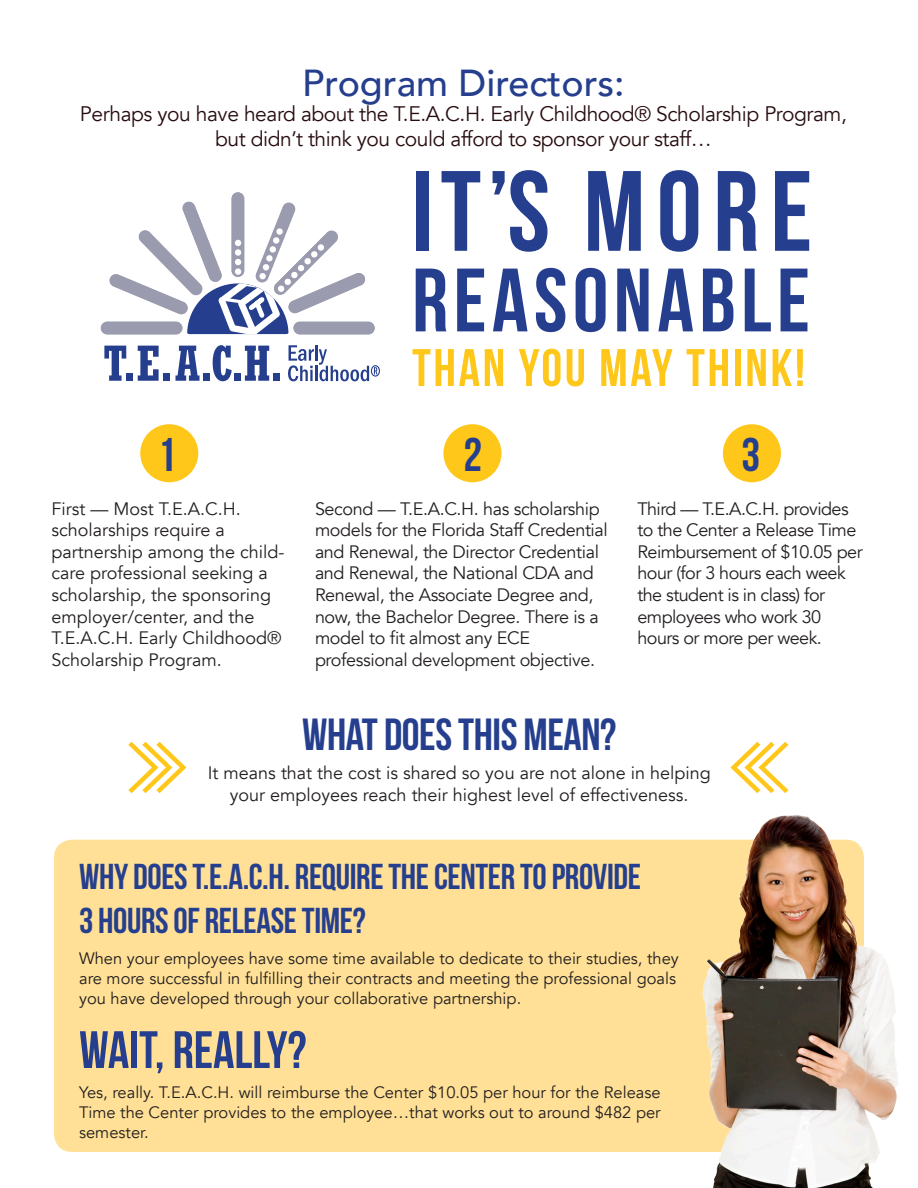
<style>
.page{position:relative;width:918px;height:1188px;background:#fff}
.page>*{position:absolute;margin:0;border:0;box-sizing:border-box;transform-origin:0 0}
.t1{font:114px "Bebas Neue";letter-spacing:.1em;color:#253f8e}
.t2{font:89.7px "Bebas Neue";letter-spacing:.06em;color:#253f8e}
.t3{font:52.65px "Bebas Neue";letter-spacing:.05em;color:#fec719}
.t4{font:52.5px "Bebas Neue";color:#253f8e}
.t5{font:47.25px "Bebas Neue";color:#253f8e}
.t6{font:45px "Bebas Neue";letter-spacing:-.01em;color:#253f8e}
.t7{font:500 37.5px "Avenir";color:#253f8e}
.t8{font:36px "Bebas Neue";letter-spacing:-.01em;color:#253f8e}
.t9{font:21px "Avenir";letter-spacing:-.02em;color:#280d0f}
.t10{font:18px/21.6px "Avenir";letter-spacing:-.02em;color:#231f20}
.t11{font:18px/21.6px "Avenir";color:#231f20}
.t12{font:16.5px/19.8px "Avenir";color:#231f20}
</style>
<div class="page">
<div style="left:54px;top:840px;width:810px;height:312px;background:#ffe096;border-radius:18px"></div>
<img style="left:695px;top:815px;width:203px;height:373px">
<div style="left:140px;top:424px;width:58px;height:58px;background:#fec719;border-radius:50%"></div>
<div style="left:443px;top:424px;width:58px;height:58px;background:#fec719;border-radius:50%"></div>
<div style="left:723px;top:424px;width:58px;height:58px;background:#fec719;border-radius:50%"></div>
<svg style="left:104px;top:346px;width:22px;height:35px"></svg>
<div style="left:126px;top:373px;width:7px;height:8px;background:#253f8e"></div>
<svg style="left:138px;top:346px;width:21px;height:35px"></svg>
<div style="left:163px;top:373px;width:7px;height:8px;background:#253f8e"></div>
<svg style="left:176px;top:346px;width:24px;height:35px"></svg>
<div style="left:203px;top:373px;width:7px;height:8px;background:#253f8e"></div>
<svg style="left:213px;top:345px;width:19px;height:36px"></svg>
<div style="left:234px;top:373px;width:7px;height:8px;background:#253f8e"></div>
<svg style="left:245px;top:346px;width:24px;height:35px"></svg>
<div style="left:273px;top:373px;width:7px;height:8px;background:#253f8e"></div>
<div style="left:232px;top:192px;width:12px;height:85px;background:#9a9baf;border-radius:6px"></div>
<div style="left:101px;top:322px;width:81px;height:12px;background:#9a9baf;border-radius:6px"></div>
<div style="left:293px;top:322px;width:82px;height:12px;background:#9a9baf;border-radius:6px"></div>
<svg style="left:288px;top:345px;width:92px;height:36px"></svg>
<svg style="left:109px;top:201px;width:257px;height:133px"></svg>
<svg style="left:128px;top:742px;width:58px;height:51px"></svg>
<svg style="left:730px;top:742px;width:58px;height:51px"></svg>
<p class="t7" style="left:302px;top:51px;width:324px">Program Directors:</p>
<p class="t9" style="left:80px;top:101px;width:768px">Perhaps you have heard about the T.E.A.C.H. Early Childhood® Scholarship Program,</p>
<p class="t9" style="left:215px;top:127px;width:498px">but didn’t think you could afford to sponsor your staff…</p>
<p class="t1" style="left:412px;top:149px;width:402px">IT’S MORE</p>
<p class="t2" style="left:412px;top:251px;width:399px">REASONABLE</p>
<p class="t3" style="left:412px;top:339px;width:394px">THAN YOU MAY THINK!</p>
<p class="t5" style="left:157px;top:428px;width:20px">1</p>
<p class="t5" style="left:464px;top:428px;width:20px">2</p>
<p class="t5" style="left:742px;top:428px;width:20px">3</p>
<p class="t11" style="left:52px;top:498px;width:191px">First — Most T.E.A.C.H.</p>
<p class="t11" style="left:52px;top:520px;width:175px">scholarships require a</p>
<p class="t11" style="left:52px;top:541px;width:234px">partnership among the child&shy;care professional seeking a scholarship, the sponsoring employer/center, and the<br>T.E.A.C.H. Early Childhood®<br>Scholarship Program.</p>
<p class="t10" style="left:315px;top:498px;width:294px">Second — T.E.A.C.H. has scholarship models for the Florida Staff Credential and Renewal, the Director Credential and Renewal, the National CDA and</p>
<p class="t10" style="left:315px;top:584px;width:285px">Renewal, the Associate Degree and, now, the Bachelor Degree. There is a model to fit almost any ECE</p>
<p class="t10" style="left:315px;top:649px;width:282px">professional development objective.</p>
<p class="t10" style="left:637px;top:498px;width:227px">Third — T.E.A.C.H. provides to the Center a Release Time<br>Reimbursement of $10.05 per hour (for 3 hours each week the student is in class) for</p>
<p class="t10" style="left:637px;top:606px;width:186px">employees who work 30 hours or more per week.</p>
<p class="t6" style="left:302px;top:710px;width:316px">WHAT DOES THIS MEAN?</p>
<p class="t11" style="left:208px;top:762px;width:504px">It means that the cost is shared so you are not alone in helping</p>
<p class="t11" style="left:230px;top:784px;width:460px">your employees reach their highest level of effectiveness.</p>
<p class="t8" style="left:79px;top:857px;width:563px">WHY DOES T.E.A.C.H. REQUIRE THE CENTER TO PROVIDE</p>
<p class="t8" style="left:79px;top:900px;width:288px">3 HOURS OF RELEASE TIME?</p>
<p class="t12" style="left:79px;top:949px;width:601px">When your employees have some time available to dedicate to their studies, they are more successful in fulfilling their contracts and meeting the professional goals you have developed through your collaborative partnership.</p>
<p class="t4" style="left:79px;top:1021px;width:229px">WAIT, REALLY?</p>
<p class="t12" style="left:79px;top:1083px;width:583px;text-align:justify">Yes, really. T.E.A.C.H. will reimburse the Center $10.05 per hour for the Release Time the Center provides to the employee…that works out to around $482 per semester.</p>
</div>
